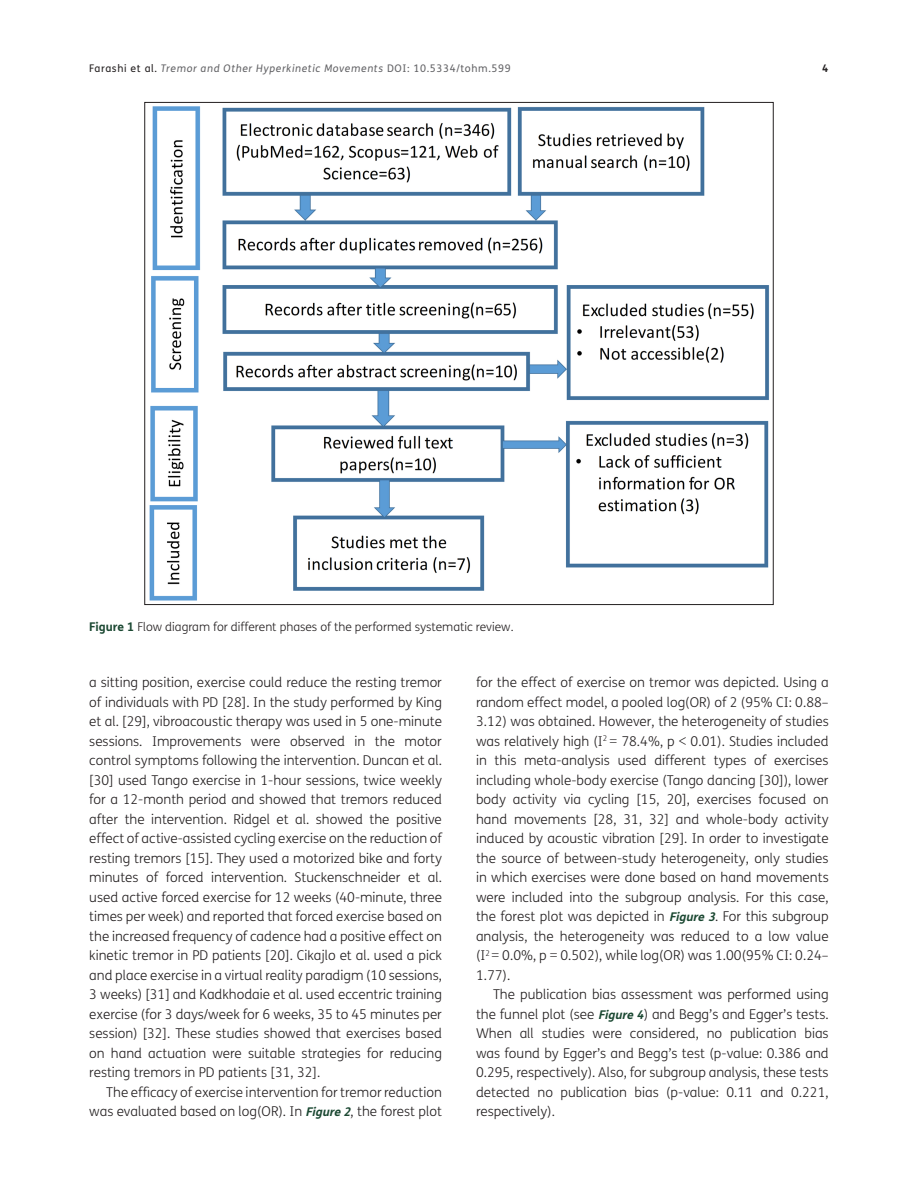
<style>
.page{position:relative;width:918px;height:1188px;background:#fff}
.page>*{position:absolute;margin:0;border:0;box-sizing:border-box;transform-origin:0 0}
.Body_Copy{font:300 13.5px/19.5px "FS Me";color:#231f20;text-align:justify}
.Figure_copy{font:300 12px "FS Me";color:#231f20}
.t1{font:italic 10.5px "FS Me";letter-spacing:.06em;color:#636366}
.t2{font:700 10.5px "FS Me";color:#231f20}
.s1{font-style:normal;color:#231f20}
.s2{font-style:normal}
.s3{font-weight:700;color:#1b4832}
.s4{font-weight:700;font-style:italic;font-size:12px;color:#1b4832}
</style>
<div class="page">
<img style="left:149px;top:106px;width:620px;height:495px">
<p class="t1" style="left:89px;top:62px;width:423px"><span class="s1">Farashi et al.</span> Tremor and Other Hyperkinetic Movements <span class="s2">DOI: 10.5334/tohm.599</span></p>
<p class="t2" style="left:822px;top:61px;width:8px">4</p>
<p class="Figure_copy" style="left:89px;top:620px;width:426px"><span class="s3">Figure 1</span> Flow diagram for different phases of the performed systematic review.</p>
<p class="Body_Copy" style="left:89px;top:673px;width:354px">a sitting position, exercise could reduce the resting tremor of individuals with PD [28]. In the study performed by King et al. [29], vibroacoustic therapy was used in 5 one-minute sessions. Improvements were observed in the motor control symptoms following the intervention. Duncan et al. [30] used Tango exercise in 1-hour sessions, twice weekly for a 12-month period and showed that tremors reduced after the intervention. Ridgel et al. showed the positive effect of active-assisted cycling exercise on the reduction of resting tremors [15]. They used a motorized bike and forty minutes of forced intervention. Stuckenschneider et al. used active forced exercise for 12 weeks (40-minute, three times per week) and reported that forced exercise based on the increased frequency of cadence had a positive effect on kinetic tremor in PD patients [20]. Cikajlo et al. used a pick and place exercise in a virtual reality paradigm (10 sessions, 3 weeks) [31] and Kadkhodaie et al. used eccentric training exercise (for 3 days/week for 6 weeks, 35 to 45 minutes per session) [32]. These studies showed that exercises based on hand actuation were suitable strategies for reducing resting tremors in PD patients [31, 32].</p>
<p class="Body_Copy" style="left:89px;top:1082px;width:354px;text-align:right">The efficacy of exercise intervention for tremor reduction was evaluated based on log(OR). In <span class="s4">Figure 2</span>, the forest plot</p>
<p class="Body_Copy" style="left:476px;top:673px;width:354px">for the effect of exercise on tremor was depicted. Using a random effect model, a pooled log(OR) of 2 (95% CI: 0.88– 3.12) was obtained. However, the heterogeneity of studies was relatively high (I<sup>2</sup> = 78.4%, p &lt; 0.01). Studies included in this meta-analysis used different types of exercises including whole-body exercise (Tango dancing [30]), lower body activity via cycling [15, 20], exercises focused on hand movements [28, 31, 32] and whole-body activity induced by acoustic vibration [29]. In order to investigate the source of between-study heterogeneity, only studies in which exercises were done based on hand movements were included into the subgroup analysis. For this case, the forest plot was depicted in <span class="s4">Figure 3</span>. For this subgroup analysis, the heterogeneity was reduced to a low value (I<sup>2</sup> = 0.0%, p = 0.502), while log(OR) was 1.00(95% CI: 0.24– 1.77).</p>
<p class="Body_Copy" style="left:476px;top:985px;width:354px;text-indent:17px">The publication bias assessment was performed using the funnel plot (see <span class="s4">Figure 4</span>) and Begg’s and Egger’s tests.<br>When all studies were considered, no publication bias was found by Egger’s and Begg’s test (p-value: 0.386 and 0.295, respectively). Also, for subgroup analysis, these tests detected no publication bias (p-value: 0.11 and 0.221, respectively).</p>
</div>
